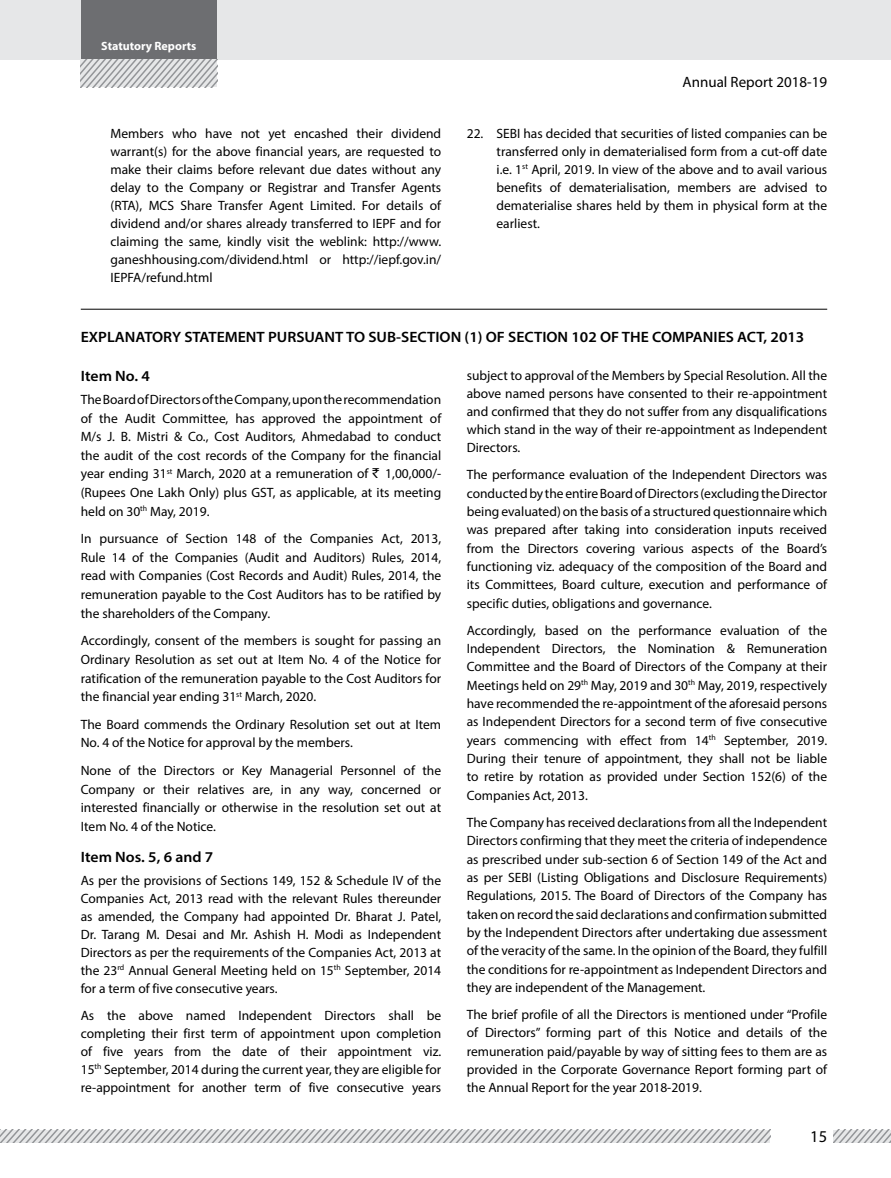
<style>
.page{position:relative;width:891px;height:1178px;background:#fff}
.page>*{position:absolute;margin:0;border:0;box-sizing:border-box;transform-origin:0 0}
.t1{font:16.5px "Myriad Pro";color:#000}
.t2{font:600 15px "Myriad Pro";color:#000;scale:1.05 1}
.t3{font:15px "Myriad Pro";color:#000}
.t4{font:13.5px/18.3px "Myriad Pro";color:#000;text-align:justify}
.t5{font:700 12px "Myriad Pro";color:#fff}
.s1{font-family:"Rupee Foradian"}
</style>
<div class="page">
<div style="left:81px;top:0;width:136px;height:87px;background:#6d6e71"></div>
<div style="left:217px;top:0;width:674px;height:60px;background:#e6e7e8"></div>
<div style="left:0;top:0;width:81px;height:60px;background:#e6e7e8"></div>
<svg style="left:81px;top:60px;width:136px;height:27px;background:#cbccce"></svg>
<svg style="left:833px;top:1129px;width:58px;height:12px"></svg>
<svg style="left:0;top:1129px;width:770px;height:12px;background:#cdced0"></svg>
<hr style="left:81px;top:309px;width:746px;height:1px;background:#000">
<p class="t5" style="left:101px;top:38px;width:97px">Statutory Reports</p>
<p class="t3" style="left:683px;top:73px;width:146px">Annual Report 2018-19</p>
<p class="t4" style="left:111px;top:124px;width:332px">Members who have not yet encashed their dividend warrant(s) for the above financial years, are requested to make their claims before relevant due dates without any delay to the Company or Registrar and Transfer Agents (RTA), MCS Share Transfer Agent Limited. For details of dividend and/or shares already transferred to IEPF and for claiming the same, kindly visit the weblink: http://www. ganeshhousing.com/dividend.html or http://iepf.gov.in/ IEPFA/refund.html</p>
<p class="t4" style="left:497px;top:124px;width:332px;text-indent:-30px">22. SEBI has decided that securities of listed companies can be transferred only in dematerialised form from a cut-off date i.e. 1<sup>st</sup> April, 2019. In view of the above and to avail various benefits of dematerialisation, members are advised to dematerialise shares held by them in physical form at the earliest.</p>
<p class="t2" style="left:81px;top:328px;width:691px">EXPLANATORY STATEMENT PURSUANT TO SUB-SECTION (1) OF SECTION 102 OF THE COMPANIES ACT, 2013</p>
<p class="t2" style="left:81px;top:366px;width:67px">Item No. 4</p>
<p class="t4" style="left:81px;top:390px;width:362px">The Board of Directors of the Company, upon the recommendation of the Audit Committee, has approved the appointment of M/s J. B. Mistri &amp; Co., Cost Auditors, Ahmedabad to conduct the audit of the cost records of the Company for the financial year ending 31<sup>st</sup> March, 2020 at a remuneration of <span class="s1">`</span> 1,00,000/- (Rupees One Lakh Only) plus GST, as applicable, at its meeting held on 30<sup>th</sup> May, 2019.</p>
<p class="t4" style="left:81px;top:529px;width:362px">In pursuance of Section 148 of the Companies Act, 2013, Rule 14 of the Companies (Audit and Auditors) Rules, 2014, read with Companies (Cost Records and Audit) Rules, 2014, the remuneration payable to the Cost Auditors has to be ratified by the shareholders of the Company.</p>
<p class="t4" style="left:81px;top:631px;width:362px">Accordingly, consent of the members is sought for passing an Ordinary Resolution as set out at Item No. 4 of the Notice for ratification of the remuneration payable to the Cost Auditors for the financial year ending 31<sup>st</sup> March, 2020.</p>
<p class="t4" style="left:81px;top:714px;width:362px">The Board commends the Ordinary Resolution set out at Item<br>No. 4 of the Notice for approval by the members.</p>
<p class="t4" style="left:81px;top:760px;width:362px">None of the Directors or Key Managerial Personnel of the Company or their relatives are, in any way, concerned or interested financially or otherwise in the resolution set out at Item No. 4 of the Notice.</p>
<p class="t2" style="left:81px;top:847px;width:128px">Item Nos. 5, 6 and 7</p>
<p class="t4" style="left:81px;top:870px;width:362px">As per the provisions of Sections 149, 152 &amp; Schedule IV of the Companies Act, 2013 read with the relevant Rules thereunder as amended, the Company had appointed Dr. Bharat J. Patel, Dr. Tarang M. Desai and Mr. Ashish H. Modi as Independent Directors as per the requirements of the Companies Act, 2013 at the 23<sup>rd</sup> Annual General Meeting held on 15<sup>th</sup> September, 2014 for a term of five consecutive years.</p>
<p class="t4" style="left:81px;top:1005px;width:362px">As the above named Independent Directors shall be completing their first term of appointment upon completion of five years from the date of their appointment viz.<br>15<sup>th</sup> September, 2014 during the current year, they are eligible for re-appointment for another term of five consecutive years</p>
<p class="t4" style="left:467px;top:366px;width:362px">subject to approval of the Members by Special Resolution. All the above named persons have consented to their re-appointment and confirmed that they do not suffer from any disqualifications which stand in the way of their re-appointment as Independent Directors.</p>
<p class="t4" style="left:467px;top:465px;width:362px">The performance evaluation of the Independent Directors was conducted by the entire Board of Directors (excluding the Director being evaluated) on the basis of a structured questionnaire which was prepared after taking into consideration inputs received from the Directors covering various aspects of the Board’s functioning viz. adequacy of the composition of the Board and its Committees, Board culture, execution and performance of specific duties, obligations and governance.</p>
<p class="t4" style="left:467px;top:621px;width:362px">Accordingly, based on the performance evaluation of the Independent Directors, the Nomination &amp; Remuneration Committee and the Board of Directors of the Company at their Meetings held on 29<sup>th</sup> May, 2019 and 30<sup>th</sup> May, 2019, respectively have recommended the re-appointment of the aforesaid persons as Independent Directors for a second term of five consecutive years commencing with effect from 14<sup>th</sup> September, 2019.<br>During their tenure of appointment, they shall not be liable to retire by rotation as provided under Section 152(6) of the Companies Act, 2013.</p>
<p class="t4" style="left:467px;top:813px;width:362px">The Company has received declarations from all the Independent Directors confirming that they meet the criteria of independence as prescribed under sub-section 6 of Section 149 of the Act and as per SEBI (Listing Obligations and Disclosure Requirements)<br>Regulations, 2015. The Board of Directors of the Company has taken on record the said declarations and confirmation submitted by the Independent Directors after undertaking due assessment of the veracity of the same. In the opinion of the Board, they fulfill the conditions for re-appointment as Independent Directors and they are independent of the Management.</p>
<p class="t4" style="left:467px;top:1005px;width:362px">The brief profile of all the Directors is mentioned under “Profile of Directors” forming part of this Notice and details of the remuneration paid/payable by way of sitting fees to them are as provided in the Corporate Governance Report forming part of the Annual Report for the year 2018-2019.</p>
<p class="t1" style="left:810px;top:1126px;width:18px">15</p>
</div>
